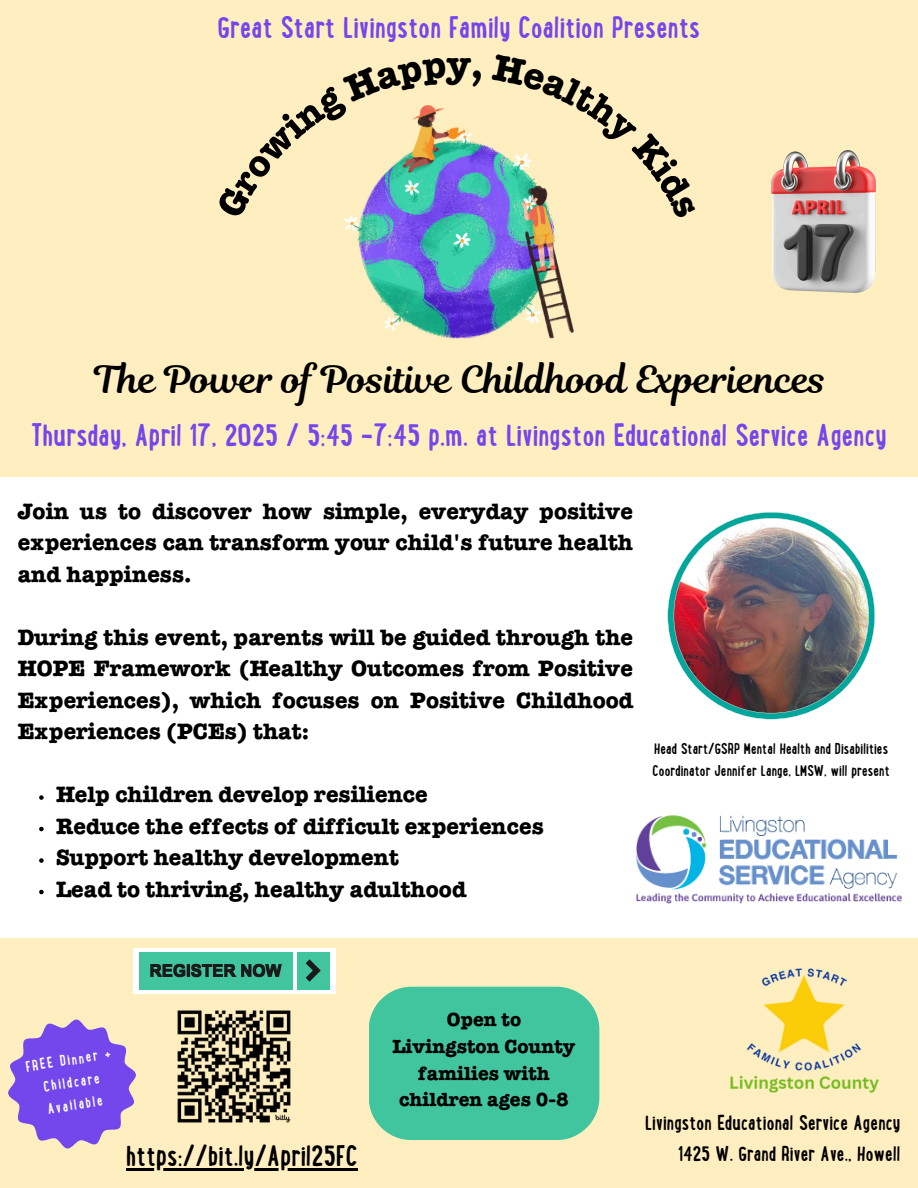
<style>
.page{position:relative;width:918px;height:1188px;background:#ffefc0}
.page>*{position:absolute;margin:0;border:0;box-sizing:border-box;transform-origin:0 0}
.t1{font:37.2px "Magnolia Script";color:#000}
.t2{font:700 37.2px "American Typewriter ITC Pro";color:#000}
.t3{font:700 33.6px "Lunch Box";color:#7347eb}
.t4{font:700 33px "Lunch Box";color:#7347eb}
.t5{font:700 31.5px "Lunch Box";color:#000}
.t6{font:700 22.5px/31.5px "American Typewriter ITC Pro";color:#000;text-align:justify}
.t7{font:700 22.5px/31.5px "Lunch Box";color:#000;text-align:right}
.t8{font:700 19.2px/26.8px "American Typewriter ITC Pro";color:#000;text-align:center}
.t9{font:700 16.5px/22.5px "Lunch Box";color:#000}
.t10{font:700 16.2px/22.5px "Lunch Box";color:#fff}
</style>
<div class="page">
<img style="left:730px;top:968px;width:149px;height:125px">
<div style="left:0;top:478px;width:918px;height:460px;background:#fff"></div>
<div style="left:133px;top:948px;width:202px;height:45px;background:#fff"></div>
<div style="left:139px;top:952px;width:153px;height:37px;background:#41c59f"></div>
<div style="left:297px;top:952px;width:33px;height:37px;background:#41c59f"></div>
<svg style="left:306px;top:959px;width:15px;height:23px"></svg>
<svg style="left:150px;top:964px;width:132px;height:13px"></svg>
<div style="left:369px;top:987px;width:230px;height:153px;background:#41c59f;border-radius:43px"></div>
<img style="left:344px;top:127px;width:230px;height:211px">
<img style="left:636px;top:815px;width:265px;height:89px">
<img style="left:668px;top:512px;width:207px;height:207px">
<img style="left:177px;top:1010px;width:114px;height:113px">
<svg style="left:8px;top:1019px;width:128px;height:130px"></svg>
<img style="left:771px;top:151px;width:105px;height:142px">
<svg style="left:39px;top:795px;width:5px;height:5px"></svg>
<svg style="left:39px;top:827px;width:5px;height:4px"></svg>
<svg style="left:39px;top:858px;width:5px;height:5px"></svg>
<svg style="left:39px;top:890px;width:5px;height:4px"></svg>
<hr style="left:126px;top:1168px;width:232px;height:3px;background:#000">
<img style="left:344px;top:105px;width:103px;height:114px">
<img style="left:491px;top:127px;width:83px;height:92px">
<h3 class="t4" style="left:217px;top:16px;width:485px">Great Start Livingston Family Coalition Presents</h3>
<h5 class="t2" style="left:447px;top:51px;width:26px">y</h5>
<h1 class="t1" style="left:94px;top:353px;width:734px">The Power of Positive Childhood Experiences</h1>
<h2 class="t3" style="left:31px;top:424px;width:857px">Thursday, April 17, 2025 / 5:45 -7:45 p.m. at Livingston Educational Service Agency</h2>
<h2 class="t6" style="left:18px;top:498px;width:617px">Join us to discover how simple, everyday positive experiences can transform your child's future health and happiness.</h2>
<h4 class="t6" style="left:18px;top:624px;width:617px">During this event, parents will be guided through the HOPE Framework (Healthy Outcomes from Positive Experiences), which focuses on Positive Childhood Experiences (PCEs) that:</h4>
<h4 class="t6" style="left:56px;top:782px;width:373px">Help children develop resilience</h4>
<p class="t6" style="left:56px;top:813px;width:489px">Reduce the effects of difficult experiences</p>
<p class="t6" style="left:56px;top:845px;width:344px">Support healthy development</p>
<p class="t6" style="left:56px;top:876px;width:412px">Lead to thriving, healthy adulthood</p>
<p class="t9" style="left:653px;top:738px;width:239px">Head Start/GSRP Mental Health and Disabilities<br>Coordinator Jennifer Lange, LMSW, will present</p>
<p class="t10" style="left:24px;top:1057px;width:87px;rotate:-9deg">FREE Dinner +</p>
<h2 class="t10" style="left:42px;top:1076px;width:58px;rotate:-9deg">Childcare<br>Available</h2>
<h3 class="t5" style="left:126px;top:1146px;width:233px">https://bit.ly/April25FC</h3>
<h1 class="t8" style="left:392px;top:1009px;width:185px">Open to<br>Livingston County families with children ages 0-8</h1>
<h3 class="t7" style="left:645px;top:1108px;width:257px">Livingston Educational Service Agency<br>1425 W. Grand River Ave., Howell</h3>
</div>
